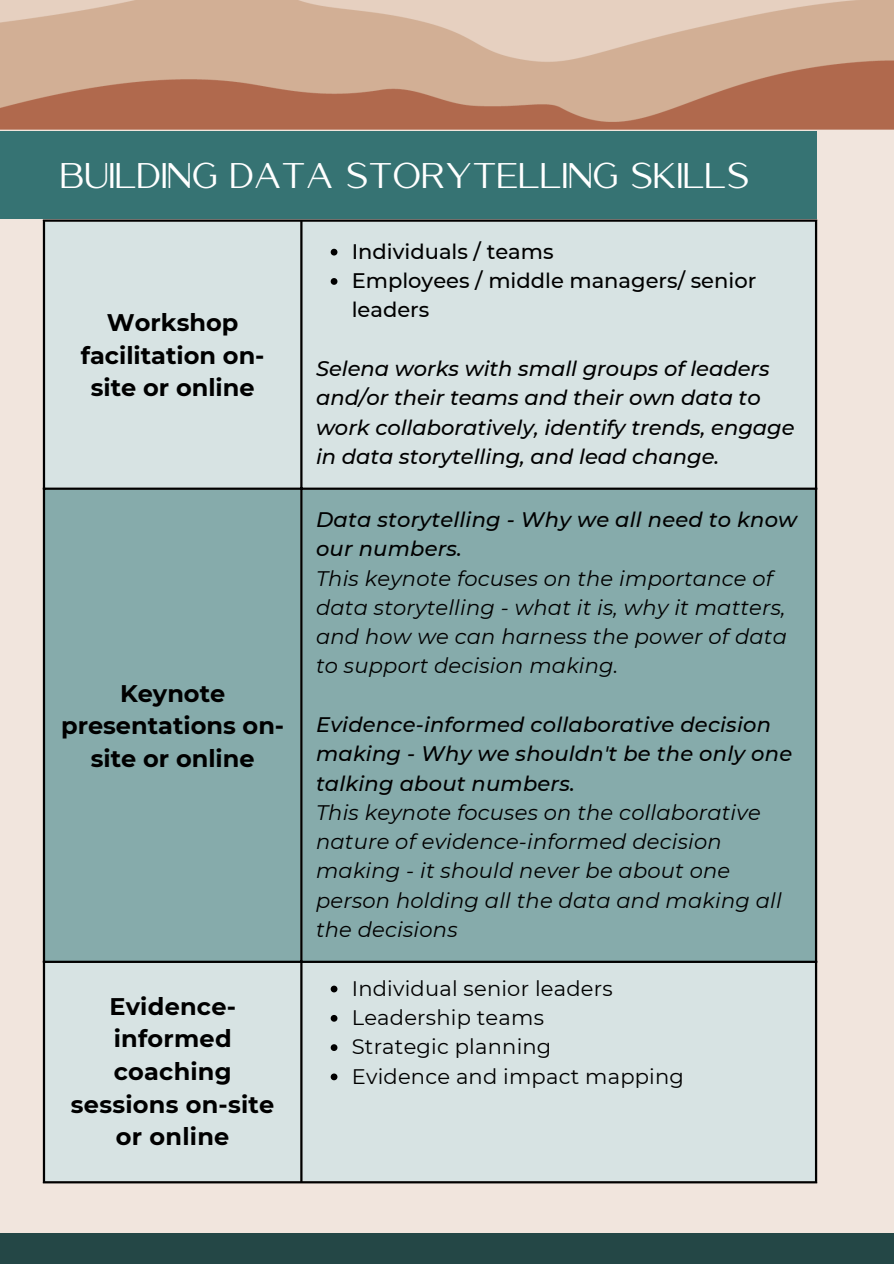
<style>
.page{position:relative;width:894px;height:1264px;background:#fff}
.page>*{position:absolute;margin:0;border:0;box-sizing:border-box;transform-origin:0 0}
.t1{font:45px "Luxerie";color:#fff}
.t2{font:700 24px/32.7px "Montserrat";color:#000;text-align:center}
.t3{font:italic 500 21px/29.2px "Montserrat";color:#000}
.t4{font:italic 21px/29.2px "Montserrat";letter-spacing:.01em;color:#000}
.t5{font:21px "Montserrat";letter-spacing:.01em;color:#000}
.t6{font:500 21px/29.2px "Montserrat";color:#000}
</style>
<div class="page">
<div style="left:0;top:0;width:893px;height:1263px;background:linear-gradient(to right,#f1e5dd,#f0e5dd)"></div>
<div style="left:0;top:173px;width:893px;height:28px;background:#f1e5dd"></div>
<div style="left:0;top:1122px;width:893px;height:24px;background:#f1e5dd"></div>
<div style="left:45px;top:222px;width:769px;height:959px;background:#d7e3e3"></div>
<div style="left:45px;top:490px;width:769px;height:470px;background:#86abab"></div>
<svg style="left:330px;top:249px;width:7px;height:6px"></svg>
<svg style="left:330px;top:278px;width:7px;height:7px"></svg>
<svg style="left:330px;top:985px;width:7px;height:7px"></svg>
<svg style="left:330px;top:1014px;width:7px;height:7px"></svg>
<svg style="left:330px;top:1044px;width:7px;height:6px"></svg>
<svg style="left:330px;top:1073px;width:7px;height:7px"></svg>
<hr style="left:43px;top:222px;width:2px;height:959px;background:#000">
<hr style="left:300px;top:222px;width:2px;height:959px;background:#000">
<hr style="left:814px;top:222px;width:3px;height:959px;background:#000">
<hr style="left:43px;top:219px;width:774px;height:3px;background:#000">
<hr style="left:43px;top:487px;width:774px;height:3px;background:#000">
<hr style="left:43px;top:960px;width:774px;height:2px;background:#000">
<hr style="left:43px;top:1181px;width:774px;height:2px;background:#000">
<div style="left:0;top:131px;width:816px;height:88px;background:#367373"></div>
<img style="left:0;top:0;width:893px;height:131px">
<div style="left:0;top:1232px;width:893px;height:31px;background:#244746"></div>
<p class="t1" style="left:62px;top:157px;width:690px">BUILDING DATA STORYTELLING SKILLS</p>
<p class="t2" style="left:81px;top:306px;width:185px">Workshop facilitation on&shy;site or online</p>
<p class="t2" style="left:61px;top:676px;width:224px">Keynote presentations on&shy;site or online</p>
<p class="t2" style="left:109px;top:989px;width:128px;text-align:left">Evidence&shy;informed</p>
<p class="t2" style="left:71px;top:1055px;width:205px">coaching sessions on-site or online</p>
<p class="t6" style="left:351px;top:237px;width:203px">Individuals / teams</p>
<p class="t6" style="left:351px;top:266px;width:406px">Employees / middle managers/ senior leaders</p>
<p class="t3" style="left:316px;top:354px;width:480px">Selena works with small groups of leaders and/or their teams and their own data to work collaboratively, identify trends, engage in data storytelling, and lead change.</p>
<p class="t3" style="left:316px;top:505px;width:482px">Data storytelling - Why we all need to know our numbers.</p>
<p class="t4" style="left:316px;top:563px;width:472px">This keynote focuses on the importance of data storytelling - what it is, why it matters, and how we can harness the power of data to support decision making.</p>
<p class="t3" style="left:316px;top:710px;width:477px">Evidence-informed collaborative decision making - Why we shouldn't be the only one talking about numbers.</p>
<p class="t4" style="left:316px;top:797px;width:467px">This keynote focuses on the collaborative nature of evidence-informed decision making - it should never be about one person holding all the data and making all the decisions</p>
<p class="t5" style="left:351px;top:975px;width:262px">Individual senior leaders</p>
<p class="t5" style="left:351px;top:1004px;width:194px">Leadership teams</p>
<p class="t5" style="left:351px;top:1034px;width:201px">Strategic planning</p>
<p class="t5" style="left:351px;top:1063px;width:333px">Evidence and impact mapping</p>
</div>
